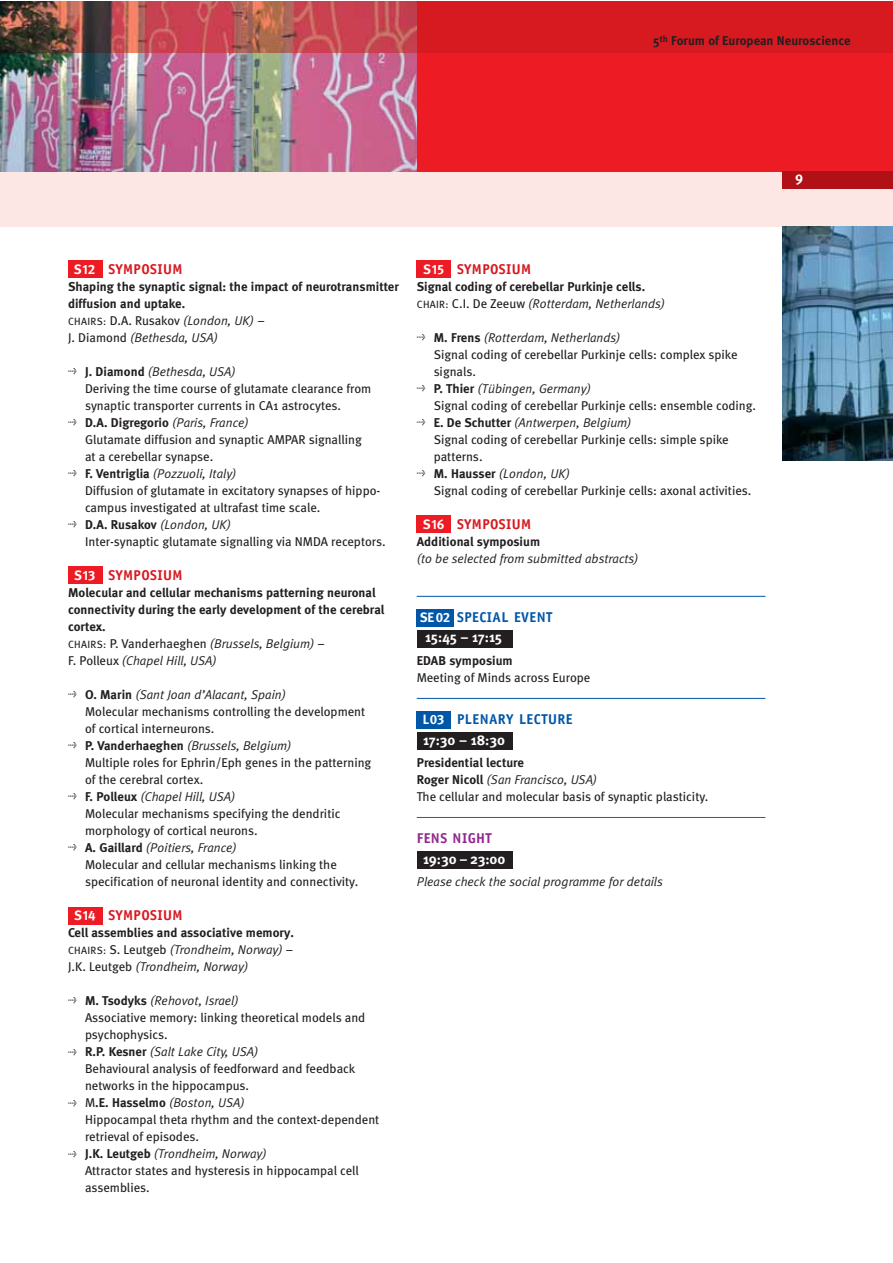
<style>
.page{position:relative;width:893px;height:1263px;background:#fff}
.page>*{position:absolute;margin:0;border:0;box-sizing:border-box;transform-origin:0 0}
.t1{font:700 14.25px "Officina Sans";letter-spacing:.03em;color:#d71920}
.t2{font:700 14.25px "Meta";letter-spacing:-.01em;color:#fff}
.t3{font:700 14.25px "Officina Sans";letter-spacing:.03em;color:#0057a8}
.t4{font:700 14.25px "Officina Sans";letter-spacing:.03em;color:#91278f}
.t5{font:12.75px/17px "Meta";color:#231f20}
.t6{font:italic 12.75px/17px "Meta Plus Normal";color:#231f20}
.t7{font:700 12.75px/17px "Meta";letter-spacing:.005em;color:#231f20}
.s1{font-family:"Meta";font-size:13.5px;color:#fff}
.s2{font-family:"Meta Bold Expert";font-weight:400;font-size:13.5px;color:#fff}
.s3{font-weight:400;font-size:10.5px}
.s4{font-weight:400}
.s5{font-family:"Meta Plus Normal";font-weight:400;font-style:italic}
.s6{font-family:"Meta";font-style:normal}
.s7{font-family:"Meta Book Expert";font-style:normal;font-size:10.5px}
.s8{font-family:"Meta";font-weight:700;font-style:normal}
.s9{font-family:"Meta Book Expert";font-weight:400;font-size:10.5px}
.s10{font-family:"Meta";font-style:normal;font-size:10.5px}
</style>
<div class="page">
<div style="left:0;top:171px;width:892px;height:56px;background:#fde7e5"></div>
<div style="left:417px;top:631px;width:95px;height:17px;background:#231f20"></div>
<div style="left:417px;top:733px;width:95px;height:17px;background:#231f20"></div>
<div style="left:417px;top:852px;width:95px;height:17px;background:#231f20"></div>
<div style="left:0;top:1px;width:892px;height:170px;background:#ed1c24"></div>
<div style="left:0;top:1px;width:892px;height:51px;background:#d71920"></div>
<div style="left:782px;top:171px;width:110px;height:17px;background:#b01016"></div>
<img style="left:0;top:52px;width:417px;height:119px">
<img style="left:0;top:1px;width:417px;height:51px">
<img style="left:782px;top:227px;width:110px;height:234px">
<div style="left:68px;top:907px;width:34px;height:17px;background:#ed1c24"></div>
<div style="left:68px;top:567px;width:34px;height:17px;background:#ed1c24"></div>
<div style="left:68px;top:261px;width:34px;height:17px;background:#ed1c24"></div>
<div style="left:417px;top:261px;width:34px;height:17px;background:#ed1c24"></div>
<div style="left:417px;top:516px;width:34px;height:17px;background:#ed1c24"></div>
<div style="left:417px;top:609px;width:37px;height:17px;background:#0057a8"></div>
<div style="left:417px;top:711px;width:34px;height:17px;background:#0057a8"></div>
<hr style="left:417px;top:596px;width:348px;height:1px;background:#0057a8">
<hr style="left:417px;top:698px;width:348px;height:1px;background:#0057a8">
<hr style="left:417px;top:817px;width:348px;height:1px;background:#91278f">
<p class="t7" style="left:653px;top:34px;width:199px">5<sup>th</sup> Forum of European Neuroscience</p>
<p class="t1" style="left:74px;top:263px;width:110px"><span class="s1">S</span><span class="s2">12</span> SYMPOSIUM</p>
<p class="t7" style="left:68px;top:279px;width:332px">Shaping the synaptic signal: the impact of neurotransmitter diffusion and uptake.<br><span class="s3">CHAIRS:</span> <span class="s4">D.A. Rusakov</span> <span class="s5">(London, UK)</span> <span class="s4">–</span></p>
<p class="t6" style="left:68px;top:330px;width:151px"><span class="s6">J. Diamond</span> (Bethesda, USA)</p>
<p class="t6" style="left:68px;top:364px;width:169px"><span class="s7">t</span> <span class="s8">J. Diamond</span> (Bethesda, USA)</p>
<p class="t5" style="left:85px;top:381px;width:288px">Deriving the time course of glutamate clearance from</p>
<p class="t5" style="left:85px;top:398px;width:258px">synaptic transporter currents in CA1 astrocytes.</p>
<p class="t7" style="left:68px;top:415px;width:182px"><span class="s9">t</span> D.A. Digregorio <span class="s5">(Paris, France)</span></p>
<p class="t5" style="left:85px;top:432px;width:278px">Glutamate diffusion and synaptic AMPAR signalling</p>
<p class="t5" style="left:85px;top:449px;width:130px">at a cerebellar synapse.</p>
<p class="t6" style="left:68px;top:466px;width:170px"><span class="s7">t</span> <span class="s8">F. Ventriglia</span> (Pozzuoli, Italy)</p>
<p class="t5" style="left:85px;top:483px;width:297px">Diffusion of glutamate in excitatory synapses of hippo-</p>
<p class="t5" style="left:85px;top:500px;width:237px">campus investigated at ultrafast time scale.</p>
<p class="t7" style="left:68px;top:517px;width:165px"><span class="s9">t</span> D.A. Rusakov <span class="s5">(London, UK)</span></p>
<p class="t5" style="left:85px;top:534px;width:302px">Inter-synaptic glutamate signalling via NMDA receptors.</p>
<p class="t1" style="left:74px;top:569px;width:110px"><span class="s1">S</span><span class="s2">13</span> SYMPOSIUM</p>
<p class="t7" style="left:68px;top:585px;width:318px">Molecular and cellular mechanisms patterning neuronal connectivity during the early development of the cerebral cortex.</p>
<p class="t6" style="left:68px;top:636px;width:258px"><span class="s10">CHAIRS:</span> <span class="s6">P. Vanderhaeghen</span> (Brussels, Belgium) <span class="s6">–<br>F. Polleux</span> (Chapel Hill, USA)</p>
<p class="t6" style="left:68px;top:687px;width:220px"><span class="s7">t</span> <span class="s8">O. Marin</span> (Sant Joan d’Alacant, Spain)</p>
<p class="t5" style="left:85px;top:704px;width:282px">Molecular mechanisms controlling the development of cortical interneurons.</p>
<p class="t6" style="left:68px;top:738px;width:225px"><span class="s7">t</span> <span class="s8">P. Vanderhaeghen</span> (Brussels, Belgium)</p>
<p class="t5" style="left:85px;top:755px;width:288px">Multiple roles for Ephrin/Eph genes in the patterning of the cerebral cortex.</p>
<p class="t6" style="left:68px;top:789px;width:169px"><span class="s7">t</span> <span class="s8">F. Polleux</span> (Chapel Hill, USA)</p>
<p class="t5" style="left:85px;top:806px;width:257px">Molecular mechanisms specifying the dendritic morphology of cortical neurons.</p>
<p class="t6" style="left:68px;top:840px;width:170px"><span class="s7">t</span> <span class="s8">A. Gaillard</span> (Poitiers, France)</p>
<p class="t5" style="left:85px;top:857px;width:275px">Molecular and cellular mechanisms linking the specification of neuronal identity and connectivity.</p>
<p class="t1" style="left:74px;top:909px;width:110px"><span class="s1">S</span><span class="s2">14</span> SYMPOSIUM</p>
<p class="t7" style="left:68px;top:925px;width:227px">Cell assemblies and associative memory.</p>
<p class="t6" style="left:68px;top:942px;width:227px"><span class="s10">CHAIRS:</span> <span class="s6">S. Leutgeb</span> (Trondheim, Norway) <span class="s6">–<br>J.K. Leutgeb</span> (Trondheim, Norway)</p>
<p class="t6" style="left:68px;top:993px;width:172px"><span class="s7">t</span> <span class="s8">M. Tsodyks</span> (Rehovot, Israel)</p>
<p class="t5" style="left:85px;top:1010px;width:282px">Associative memory: linking theoretical models and psychophysics.</p>
<p class="t6" style="left:68px;top:1044px;width:192px"><span class="s7">t</span> <span class="s8">R.P. Kesner</span> (Salt Lake City, USA)</p>
<p class="t5" style="left:85px;top:1061px;width:272px">Behavioural analysis of feedforward and feedback networks in the hippocampus.</p>
<p class="t6" style="left:68px;top:1095px;width:178px"><span class="s7">t</span> <span class="s6">M</span><span class="s8">.E. Hasselmo</span> (Boston, USA)</p>
<p class="t5" style="left:85px;top:1112px;width:296px">Hippocampal theta rhythm and the context-dependent retrieval of episodes.</p>
<p class="t6" style="left:68px;top:1146px;width:200px"><span class="s7">t</span> <span class="s8">J.K. Leutgeb</span> (Trondheim, Norway)</p>
<p class="t5" style="left:85px;top:1163px;width:275px">Attractor states and hysteresis in hippocampal cell assemblies.</p>
<p class="t1" style="left:423px;top:263px;width:110px"><span class="s1">S</span><span class="s2">15</span> SYMPOSIUM</p>
<p class="t7" style="left:417px;top:279px;width:230px">Signal coding of cerebellar Purkinje cells.</p>
<p class="t6" style="left:417px;top:296px;width:250px"><span class="s10">CHAIR:</span> <span class="s6">C.I. De Zeeuw</span> (Rotterdam, Netherlands)</p>
<p class="t6" style="left:417px;top:330px;width:205px"><span class="s7">t</span> <span class="s8">M. Frens</span> (Rotterdam, Netherlands)</p>
<p class="t5" style="left:434px;top:347px;width:305px">Signal coding of cerebellar Purkinje cells: complex spike signals.</p>
<p class="t6" style="left:417px;top:381px;width:176px"><span class="s7">t</span> <span class="s8">P. Thier</span> (Tübingen, Germany)</p>
<p class="t5" style="left:434px;top:398px;width:324px">Signal coding of cerebellar Purkinje cells: ensemble coding.</p>
<p class="t6" style="left:417px;top:415px;width:216px"><span class="s7">t</span> <span class="s8">E. De Schutter</span> (Antwerpen, Belgium)</p>
<p class="t5" style="left:434px;top:432px;width:297px">Signal coding of cerebellar Purkinje cells: simple spike patterns.</p>
<p class="t6" style="left:417px;top:466px;width:155px"><span class="s7">t</span> <span class="s8">M. Hausser</span> (London, UK)</p>
<p class="t5" style="left:434px;top:483px;width:319px">Signal coding of cerebellar Purkinje cells: axonal activities.</p>
<p class="t1" style="left:423px;top:518px;width:110px"><span class="s1">S</span><span class="s2">16</span> SYMPOSIUM</p>
<p class="t7" style="left:417px;top:534px;width:125px">Additional symposium</p>
<p class="t6" style="left:417px;top:551px;width:223px">(to be selected from submitted abstracts)</p>
<p class="t3" style="left:420px;top:612px;width:134px"><span class="s1">SE</span><span class="s2">02</span> SPECIAL EVENT</p>
<p class="t2" style="left:425px;top:633px;width:79px">15:45 – 17:15</p>
<p class="t7" style="left:417px;top:653px;width:97px">EDAB symposium</p>
<p class="t5" style="left:417px;top:670px;width:175px">Meeting of Minds across Europe</p>
<p class="t3" style="left:423px;top:714px;width:151px"><span class="s1">L</span><span class="s2">03</span> PLENARY LECTURE</p>
<p class="t2" style="left:423px;top:735px;width:83px">17:30 – 18:30</p>
<p class="t7" style="left:417px;top:755px;width:109px">Presidential lecture</p>
<p class="t6" style="left:417px;top:772px;width:182px"><span class="s8">Roger Nicoll</span> (San Francisco, USA)</p>
<p class="t5" style="left:417px;top:789px;width:293px">The cellular and molecular basis of synaptic plasticity.</p>
<p class="t4" style="left:417px;top:833px;width:77px">FENS NIGHT</p>
<p class="t2" style="left:423px;top:854px;width:84px">19:30 – 23:00</p>
<p class="t6" style="left:417px;top:874px;width:248px">Please check the social programme for details</p>
<p class="t2" style="left:795px;top:172px;width:9px">9</p>
</div>
